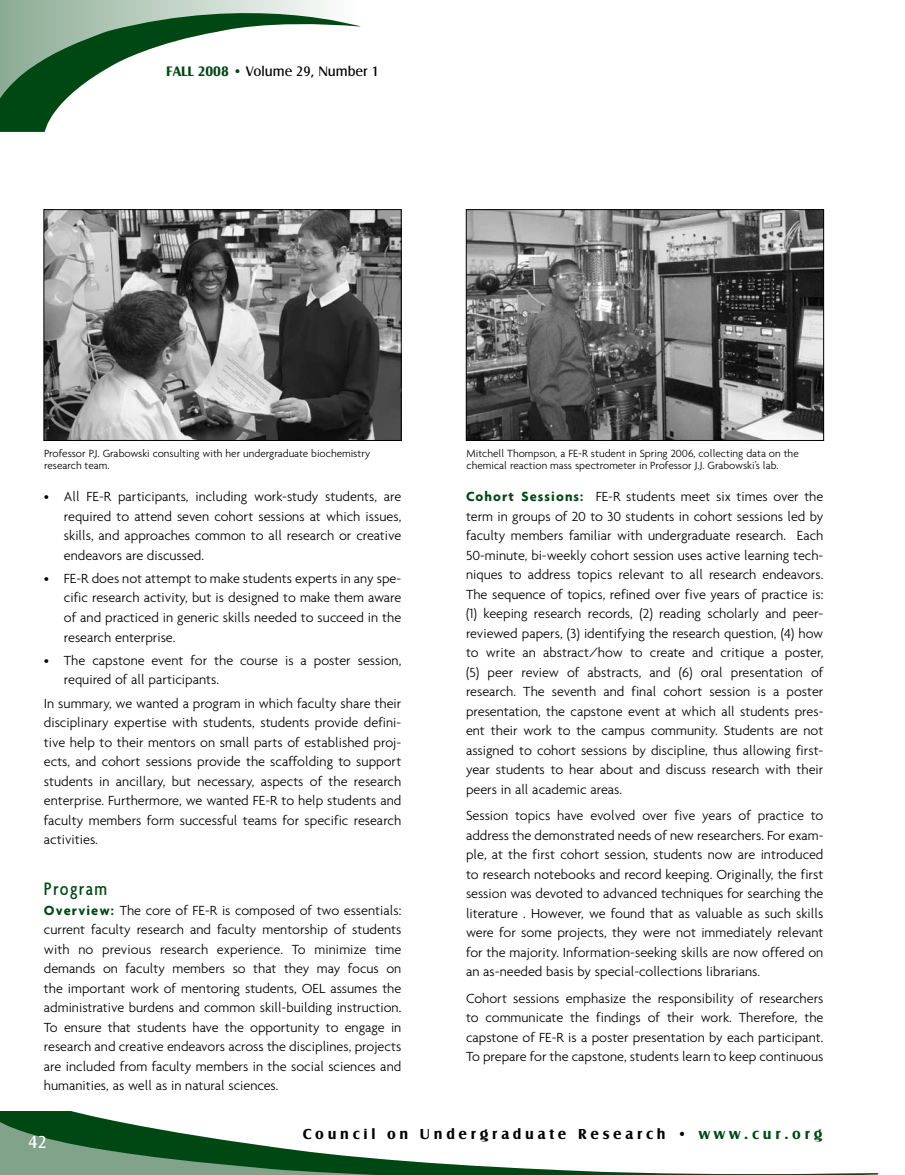
<style>
.page{position:relative;width:905px;height:1175px;background:#fff}
.page>*{position:absolute;margin:0;border:0;box-sizing:border-box;transform-origin:0 0}
.t1{font:500 condensed 19.5px "Agenda";letter-spacing:.075em;color:#004813}
.t2{font:18px "Castle EF";color:#fff}
.t3{font:700 15px "Castle EF";letter-spacing:.25em;color:#000}
.t4{font:300 14.25px/19.5px "Agenda";color:#000;text-align:justify}
.t5{font:14.25px "Castle EF";color:#000}
.t6{font:300 11.25px/12px "Agenda";color:#000}
.s1{font-weight:700;color:#004813}
.s2{color:#004813}
</style>
<div class="page">
<svg style="left:0;top:0;width:361px;height:132px"></svg>
<svg style="left:0;top:1111px;width:878px;height:63px"></svg>
<img style="left:46px;top:211px;width:353px;height:228px">
<div style="left:44px;top:209px;width:357px;height:232px;border:1px solid #000"></div>
<img style="left:468px;top:211px;width:353px;height:228px">
<div style="left:466px;top:209px;width:357px;height:232px;border:1px solid #000"></div>
<p class="t5" style="left:166px;top:64px;width:214px"><span class="s1">Fall 2008 •</span> Volume 29, Number 1</p>
<p class="t6" style="left:44px;top:447px;width:327px">Professor P.J. Grabowski consulting with her undergraduate biochemistry research team.</p>
<p class="t6" style="left:466px;top:447px;width:333px">Mitchell Thompson, a FE-R student in Spring 2006, collecting data on the chemical reaction mass spectrometer in Professor J.J. Grabowski’s lab.</p>
<p class="t4" style="left:64px;top:486px;width:339px;text-indent:-20px">• All FE-R participants, including work-study students, are required to attend seven cohort sessions at which issues, skills, and approaches common to all research or creative endeavors are discussed.</p>
<p class="t4" style="left:64px;top:568px;width:339px;text-indent:-20px">• FE-R does not attempt to make students experts in any spe&shy;cific research activity, but is designed to make them aware of and practiced in generic skills needed to succeed in the research enterprise.</p>
<p class="t4" style="left:64px;top:650px;width:339px;text-indent:-20px">• The capstone event for the course is a poster session, required of all participants.</p>
<p class="t4" style="left:44px;top:693px;width:359px">In summary, we wanted a program in which faculty share their disciplinary expertise with students, students provide defini&shy;tive help to their mentors on small parts of established proj&shy;ects, and cohort sessions provide the scaffolding to support students in ancillary, but necessary, aspects of the research enterprise. Furthermore, we wanted FE-R to help students and faculty members form successful teams for specific research activities.</p>
<h1 class="t1" style="left:44px;top:877px;width:65px">Program</h1>
<p class="t4" style="left:44px;top:900px;width:359px"><span class="s1">Overview:</span> The core of FE-R is composed of two essentials: current faculty research and faculty mentorship of students with no previous research experience. To minimize time demands on faculty members so that they may focus on the important work of mentoring students, OEL assumes the administrative burdens and common skill-building instruction.<br>To ensure that students have the opportunity to engage in research and creative endeavors across the disciplines, projects are included from faculty members in the social sciences and humanities, as well as in natural sciences.</p>
<p class="t4" style="left:466px;top:486px;width:359px"><span class="s1">Cohort Sessions:</span> FE-R students meet six times over the term in groups of 20 to 30 students in cohort sessions led by faculty members familiar with undergraduate research. Each 50-minute, bi-weekly cohort session uses active learning tech&shy;niques to address topics relevant to all research endeavors.<br>The sequence of topics, refined over five years of practice is: (1) keeping research records, (2) reading scholarly and peer&shy;reviewed papers, (3) identifying the research question, (4) how to write an abstract/how to create and critique a poster, (5) peer review of abstracts, and (6) oral presentation of research. The seventh and final cohort session is a poster presentation, the capstone event at which all students pres&shy;ent their work to the campus community. Students are not assigned to cohort sessions by discipline, thus allowing first&shy;year students to hear about and discuss research with their peers in all academic areas.</p>
<p class="t4" style="left:466px;top:805px;width:359px">Session topics have evolved over five years of practice to address the demonstrated needs of new researchers. For exam&shy;ple, at the first cohort session, students now are introduced to research notebooks and record keeping. Originally, the first session was devoted to advanced techniques for searching the literature . However, we found that as valuable as such skills were for some projects, they were not immediately relevant for the majority. Information-seeking skills are now offered on an as-needed basis by special-collections librarians.</p>
<p class="t4" style="left:466px;top:988px;width:359px">Cohort sessions emphasize the responsibility of researchers to communicate the findings of their work. Therefore, the capstone of FE-R is a poster presentation by each participant.<br>To prepare for the capstone, students learn to keep continuous</p>
<p class="t2" style="left:29px;top:1132px;width:20px">42</p>
<p class="t3" style="left:303px;top:1125px;width:521px">Council on Undergraduate Research • <span class="s2">www.cur.org</span></p>
</div>
